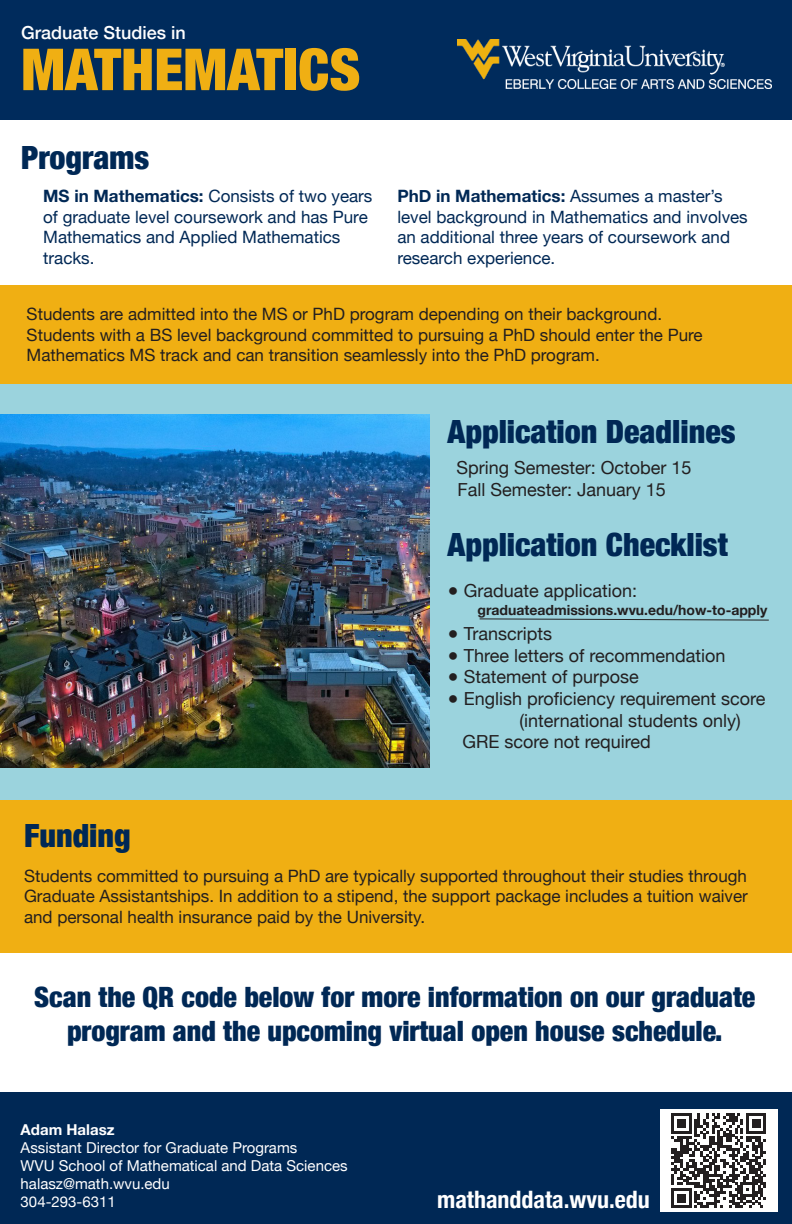
<style>
.page{position:relative;width:792px;height:1224px;background:#fff}
.page>*{position:absolute;margin:0;border:0;box-sizing:border-box;transform-origin:0 0}
.t1{font:900 condensed 58px "Helvetica Neue";color:#f0af13}
.t2{font:900 condensed 32px "Helvetica Neue";color:#002855}
.t3{font:900 condensed 28px/33.6px "Helvetica Neue";color:#002855;text-align:center}
.t4{font:700 condensed 24px "Helvetica Neue";color:#fff}
.t5{font:18px "Helvetica Neue";color:#231f20}
.t6{font:500 18px "Helvetica Neue";color:#fff}
.t7{font:17px/20.4px "Helvetica Neue";color:#231f20}
.t8{font:17px/20.4px "Helvetica Neue";color:#002855}
.t9{font:15px/18px "Helvetica Neue";color:#fff}
.t10{font:700 14px "Helvetica Neue";color:#231f20}
.s1{font-weight:700}
</style>
<div class="page">
<div style="left:0;top:794px;width:792px;height:158px;background:#f0af13"></div>
<div style="left:0;top:285px;width:792px;height:99px;background:#f0af13"></div>
<div style="left:0;top:384px;width:792px;height:415px;background:#9bd3dd"></div>
<div style="left:0;top:0;width:792px;height:120px;background:#002b5c"></div>
<img style="left:457px;top:40px;width:315px;height:49px">
<div style="left:0;top:1092px;width:792px;height:132px;background:#002855"></div>
<img style="left:0;top:414px;width:430px;height:354px">
<div style="left:660px;top:1110px;width:118px;height:102px;background:#fff"></div>
<svg style="left:671px;top:1113px;width:95px;height:95px"></svg>
<svg style="left:479px;top:618px;width:290px;height:3px"></svg>
<p class="t6" style="left:21px;top:18px;width:166px">Graduate Studies in</p>
<p class="t1" style="left:21px;top:22px;width:341px">MATHEMATICS</p>
<p class="t2" style="left:21px;top:131px;width:130px">Programs</p>
<p class="t8" style="left:43px;top:187px;width:331px"><span class="s1">MS in Mathematics:</span> Consists of two years of graduate level coursework and has Pure<br>Mathematics and Applied Mathematics tracks.</p>
<p class="t8" style="left:397px;top:187px;width:352px"><span class="s1">PhD in Mathematics:</span> Assumes a master’s level background in Mathematics and involves an additional three years of coursework and research experience.</p>
<p class="t7" style="left:27px;top:305px;width:637px">Students are admitted into the MS or PhD program depending on their background.</p>
<p class="t7" style="left:27px;top:325px;width:678px">Students with a BS level background committed to pursuing a PhD should enter the Pure</p>
<p class="t7" style="left:27px;top:346px;width:575px">Mathematics MS track and can transition seamlessly into the PhD program.</p>
<p class="t2" style="left:448px;top:405px;width:290px">Application Deadlines</p>
<p class="t5" style="left:456px;top:455px;width:237px">Spring Semester: October 15</p>
<p class="t5" style="left:458px;top:477px;width:210px">Fall Semester: January 15</p>
<p class="t2" style="left:448px;top:518px;width:282px">Application Checklist</p>
<p class="t5" style="left:448px;top:578px;width:191px">● Graduate application:</p>
<p class="t10" style="left:478px;top:599px;width:291px">graduateadmissions.wvu.edu/how-to-apply</p>
<p class="t5" style="left:448px;top:621px;width:106px">● Transcripts</p>
<p class="t5" style="left:448px;top:642px;width:279px">● Three letters of recommendation</p>
<p class="t5" style="left:448px;top:664px;width:193px">● Statement of purpose</p>
<p class="t5" style="left:448px;top:686px;width:319px">● English proficiency requirement score</p>
<p class="t5" style="left:520px;top:707px;width:223px">(international students only)</p>
<p class="t5" style="left:463px;top:729px;width:190px">GRE score not required</p>
<p class="t2" style="left:24px;top:809px;width:108px">Funding</p>
<p class="t7" style="left:24px;top:867px;width:725px">Students committed to pursuing a PhD are typically supported throughout their studies through</p>
<p class="t7" style="left:24px;top:887px;width:725px">Graduate Assistantships. In addition to a stipend, the support package includes a tuition waiver and personal health insurance paid by the University.</p>
<p class="t3" style="left:34px;top:979px;width:723px">Scan the QR code below for more information on our graduate program and the upcoming virtual open house schedule.</p>
<p class="t9" style="left:21px;top:1122px;width:278px"><span class="s1">Adam Halasz<br></span>Assistant Director for Graduate Programs</p>
<p class="t9" style="left:21px;top:1158px;width:329px">WVU School of Mathematical and Data Sciences</p>
<p class="t9" style="left:21px;top:1176px;width:151px">halasz@math.wvu.edu</p>
<p class="t9" style="left:21px;top:1194px;width:97px">304-293-6311</p>
<p class="t4" style="left:437px;top:1180px;width:214px">mathanddata.wvu.edu</p>
</div>
